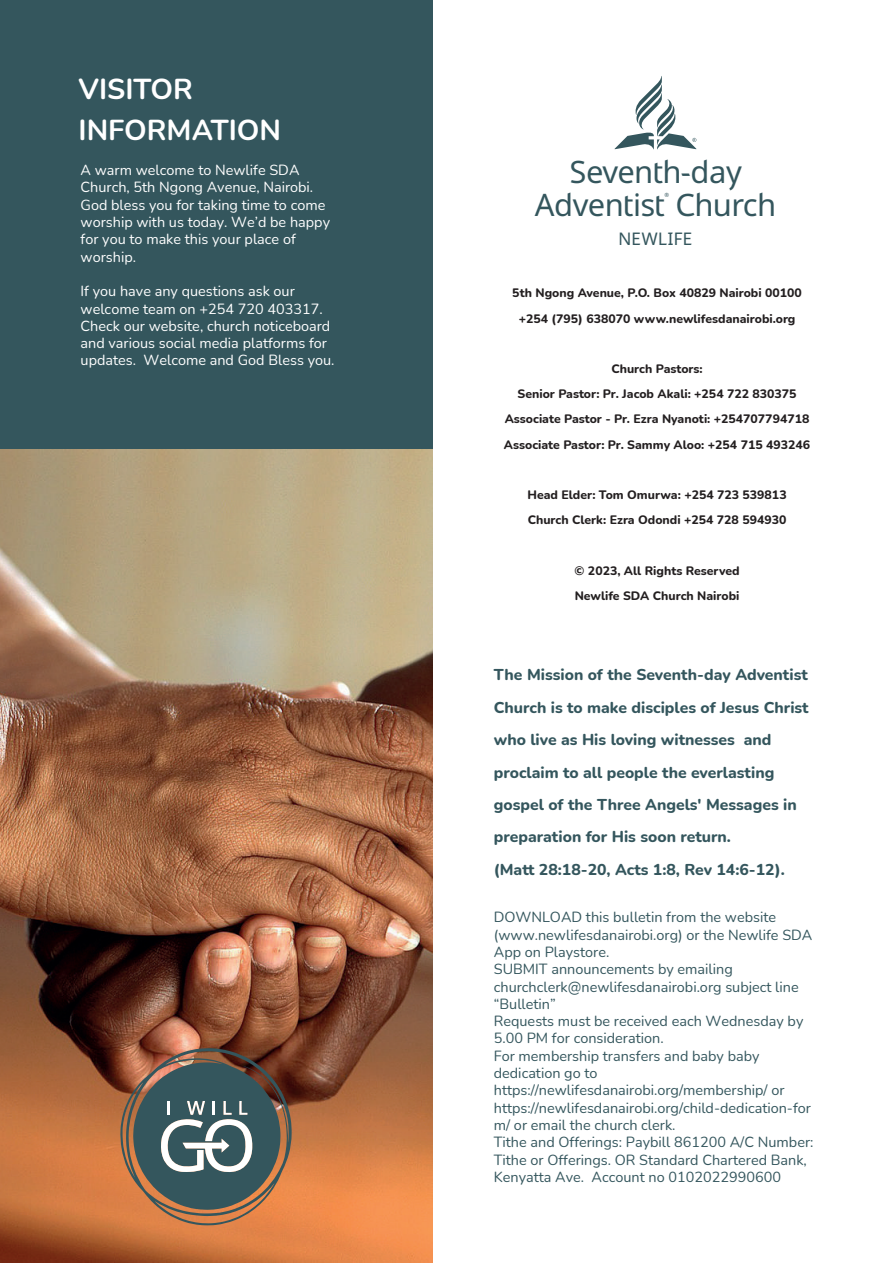
<style>
.page{position:relative;width:893px;height:1263px;background:#fff}
.page>*{position:absolute;margin:0;border:0;box-sizing:border-box;transform-origin:0 0}
.t1{font:30.9px/33.2px "Advent Sans Logo";color:#34565d;text-align:center}
.t2{font:700 28.8px/41.2px "Nunito";color:#fff}
.t3{font:17.4px "Advent Sans Logo";letter-spacing:.03em;color:#34565d}
.t4{font:800 15.75px/32.4px "Nunito";color:#34565d}
.t5{font:14.4px/17.2px "Nunito";color:#34565d}
.t6{font:14.4px/17.2px "Nunito";color:#fff}
.t7{font:800 12.3px/25.2px "Nunito";color:#231f20;text-align:center}
</style>
<div class="page">
<div style="left:0;top:0;width:432px;height:1262px;background:#34565d"></div>
<svg style="left:614px;top:76px;width:82px;height:73px"></svg>
<img style="left:0;top:449px;width:432px;height:813px">
<svg style="left:120px;top:1048px;width:172px;height:177px"></svg>
<hr style="left:212px;top:1101px;width:3px;height:14px;background:#fff">
<h2 class="t2" style="left:79px;top:67px;width:204px">VISITOR<br>INFORMATION</h2>
<p class="t6" style="left:81px;top:161px;width:251px">A warm welcome to Newlife SDA<br>Church, 5th Ngong Avenue, Nairobi.<br>God bless you for taking time to come worship with us today. We’d be happy for you to make this your place of worship.</p>
<p class="t6" style="left:81px;top:282px;width:255px">If you have any questions ask our welcome team on +254 720 403317.<br>Check our website, church noticeboard and various social media platforms for updates. Welcome and God Bless you.</p>
<h1 class="t1" style="left:535px;top:155px;width:242px">Seventh-day<br>Adventist® Church</h1>
<p class="t3" style="left:618px;top:226px;width:75px">NEWLIFE</p>
<p class="t7" style="left:512px;top:280px;width:291px">5th Ngong Avenue, P.O. Box 40829 Nairobi 00100 +254 (795) 638070 www.newlifesdanairobi.org</p>
<p class="t7" style="left:504px;top:356px;width:308px">Church Pastors:<br>Senior Pastor: Pr. Jacob Akali: +254 722 830375<br>Associate Pastor - Pr. Ezra Nyanoti: +254707794718<br>Associate Pastor: Pr. Sammy Aloo: +254 715 493246</p>
<p class="t7" style="left:527px;top:482px;width:261px;text-align:left">Head Elder: Tom Omurwa: +254 723 539813<br>Church Clerk: Ezra Odondi +254 728 594930</p>
<p class="t7" style="left:575px;top:557px;width:166px;text-align:left">© 2023, All Rights Reserved<br>Newlife SDA Church Nairobi</p>
<p class="t4" style="left:494px;top:658px;width:316px">The Mission of the Seventh-day Adventist Church is to make disciples of Jesus Christ who live as His loving witnesses and proclaim to all people the everlasting gospel of the Three Angels' Messages in preparation for His soon return.<br>(Matt 28:18-20, Acts 1:8, Rev 14:6-12).</p>
<p class="t5" style="left:494px;top:908px;width:321px">DOWNLOAD this bulletin from the website (www.newlifesdanairobi.org) or the Newlife SDA App on Playstore.<br>SUBMIT announcements by emailing churchclerk@newlifesdanairobi.org subject line “Bulletin”<br>Requests must be received each Wednesday by 5.00 PM for consideration.<br>For membership transfers and baby baby dedication go to https://newlifesdanairobi.org/membership/ or https://newlifesdanairobi.org/child-dedication-for m/ or email the church clerk.<br>Tithe and Offerings: Paybill 861200 A/C Number:<br>Tithe or Offerings. OR Standard Chartered Bank, Kenyatta Ave. Account no 0102022990600</p>
</div>
